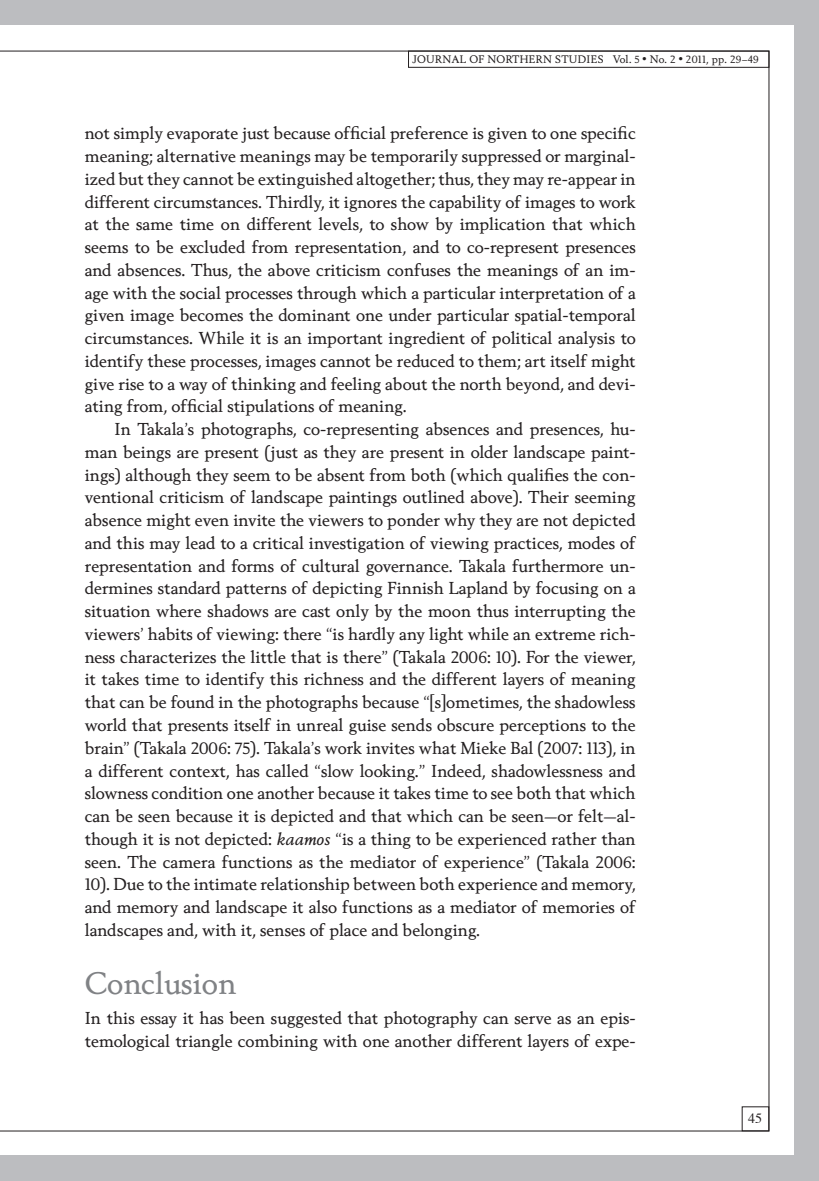
<style>
.page{position:relative;width:819px;height:1181px;background:#fff}
.page>*{position:absolute;margin:0;border:0;box-sizing:border-box;transform-origin:0 0}
.Rubrik_2_17_20{font:29.75px "Berling Nova Text";color:#808285}
.Bröd_9_5_13_mi{font:16.62px/22.8px "Berling Nova Text";color:#231f20;text-align:justify}
.Bröd_9_5_13_ui{font:16.62px/22.8px "Berling Nova Text";color:#231f20;text-align:justify}
.t1{font:14px "Times";color:#231f20}
.t2{font:10.5px "Berling Nova Text";letter-spacing:.03em;color:#231f20}
.s1{font-style:italic}
</style>
<div class="page">
<div style="left:794px;top:0;width:25px;height:1181px;background:#bcbdc0"></div>
<div style="left:0;top:0;width:819px;height:25px;background:#bcbdc0"></div>
<div style="left:0;top:1155px;width:819px;height:26px;background:#bcbdc0"></div>
<div style="left:408px;top:51px;width:361px;height:17px;border:1px solid #231f20"></div>
<p class="t2" style="left:412px;top:53px;width:348px">JOURNAL OF NORTHERN STUDIES Vol. 5 <sup>•</sup> No. 2 <sup>•</sup> 2011, pp. 29–49</p>
<p class="Bröd_9_5_13_ui" style="left:85px;top:121px;width:552px">not simply evaporate just because official preference is given to one specific meaning; alternative meanings may be temporarily suppressed or marginal&shy;ized but they cannot be extinguished altogether; thus, they may re-appear in different circumstances. Thirdly, it ignores the capability of images to work at the same time on different levels, to show by implication that which seems to be excluded from representation, and to co-represent presences and absences. Thus, the above criticism confuses the meanings of an im&shy;age with the social processes through which a particular interpretation of a given image becomes the dominant one under particular spatial-temporal circumstances. While it is an important ingredient of political analysis to identify these processes, images cannot be reduced to them; art itself might give rise to a way of thinking and feeling about the north beyond, and devi&shy;ating from, official stipulations of meaning.</p>
<p class="Bröd_9_5_13_mi" style="left:85px;top:417px;width:552px;text-indent:30px">In Takala’s photographs, co-representing absences and presences, hu&shy;man beings are present (just as they are present in older landscape paint&shy;ings) although they seem to be absent from both (which qualifies the con&shy;ventional criticism of landscape paintings outlined above). Their seeming absence might even invite the viewers to ponder why they are not depicted and this may lead to a critical investigation of viewing practices, modes of representation and forms of cultural governance. Takala furthermore un&shy;dermines standard patterns of depicting Finnish Lapland by focusing on a situation where shadows are cast only by the moon thus interrupting the viewers’ habits of viewing: there “is hardly any light while an extreme rich&shy;ness characterizes the little that is there” (Takala 2006: 10). For the viewer, it takes time to identify this richness and the different layers of meaning that can be found in the photographs because “[s]ometimes, the shadowless world that presents itself in unreal guise sends obscure perceptions to the brain” (Takala 2006: 75). Takala’s work invites what Mieke Bal (2007: 113), in a different context, has called “slow looking.” Indeed, shadowlessness and slowness condition one another because it takes time to see both that which can be seen because it is depicted and that which can be seen—or felt—al&shy;though it is not depicted: <span class="s1">kaamos</span> “is a thing to be experienced rather than seen. The camera functions as the mediator of experience” (Takala 2006:<br>10). Due to the intimate relationship between both experience and memory, and memory and landscape it also functions as a mediator of memories of landscapes and, with it, senses of place and belonging.</p>
<p class="Rubrik_2_17_20" style="left:85px;top:963px;width:153px">Conclusion</p>
<p class="Bröd_9_5_13_ui" style="left:85px;top:1006px;width:552px">In this essay it has been suggested that photography can serve as an epis&shy;temological triangle combining with one another different layers of expe-</p>
<p class="t1" style="left:748px;top:1105px;width:15px">45</p>
</div>
